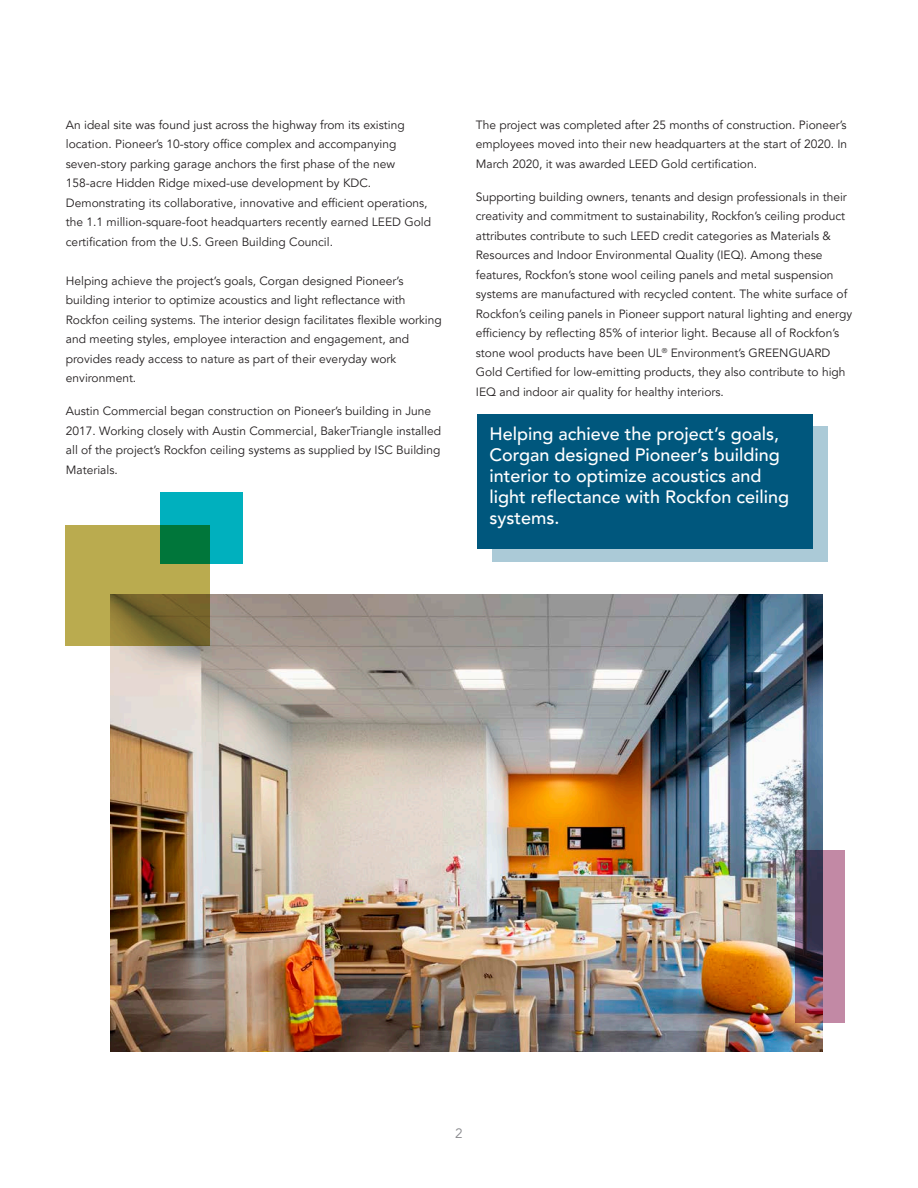
<style>
.page{position:relative;width:918px;height:1188px;background:#fff}
.page>*{position:absolute;margin:0;border:0;box-sizing:border-box;transform-origin:0 0}
.Callout_Body_text{font:500 18px/21px "Avenir LT Pro";color:#fff}
.t1{font:13.5px "Avenir LT Pro";color:#88888c}
.Body_Copy{font:12px/19.5px "Avenir LT Pro";color:#231f20}
</style>
<div class="page">
<img style="left:110px;top:594px;width:713px;height:458px">
<svg style="left:795px;top:850px;width:50px;height:173px;background:#846178"></svg>
<div style="left:492px;top:426px;width:335px;height:136px;background:#abcad7"></div>
<div style="left:477px;top:415px;width:336px;height:134px;background:#00577d"></div>
<div style="left:161px;top:492px;width:82px;height:72px;background:#00b0be"></div>
<svg style="left:66px;top:525px;width:144px;height:121px;background:#929142"></svg>
<p class="Body_Copy" style="left:66px;top:115px;width:367px">An ideal site was found just across the highway from its existing location. Pioneer’s 10-story office complex and accompanying seven-story parking garage anchors the first phase of the new 158-acre Hidden Ridge mixed-use development by KDC.<br>Demonstrating its collaborative, innovative and efficient operations, the 1.1 million-square-foot headquarters recently earned LEED Gold certification from the U.S. Green Building Council.</p>
<p class="Body_Copy" style="left:66px;top:271px;width:377px">Helping achieve the project’s goals, Corgan designed Pioneer’s building interior to optimize acoustics and light reflectance with Rockfon ceiling systems. The interior design facilitates flexible working and meeting styles, employee interaction and engagement, and provides ready access to nature as part of their everyday work environment.</p>
<p class="Body_Copy" style="left:66px;top:402px;width:377px">Austin Commercial began construction on Pioneer’s building in June 2017. Working closely with Austin Commercial, BakerTriangle installed all of the project’s Rockfon ceiling systems as supplied by ISC Building Materials.</p>
<p class="Body_Copy" style="left:476px;top:115px;width:373px;text-align:justify">The project was completed after 25 months of construction. Pioneer’s employees moved into their new headquarters at the start of 2020. In March 2020, it was awarded LEED Gold certification.</p>
<p class="Body_Copy" style="left:476px;top:187px;width:378px">Supporting building owners, tenants and design professionals in their creativity and commitment to sustainability, Rockfon’s ceiling product attributes contribute to such LEED credit categories as Materials &amp; Resources and Indoor Environmental Quality (IEQ). Among these features, Rockfon’s stone wool ceiling panels and metal suspension systems are manufactured with recycled content. The white surface of Rockfon’s ceiling panels in Pioneer support natural lighting and energy efficiency by reflecting 85% of interior light. Because all of Rockfon’s stone wool products have been UL<sup>®</sup> Environment’s GREENGUARD Gold Certified for low-emitting products, they also contribute to high IEQ and indoor air quality for healthy interiors.</p>
<p class="Callout_Body_text" style="left:489px;top:424px;width:301px">Helping achieve the project’s goals,<br>Corgan designed Pioneer’s building interior to optimize acoustics and light reflectance with Rockfon ceiling systems.</p>
<p class="t1" style="left:455px;top:1126px;width:9px">2</p>
</div>
